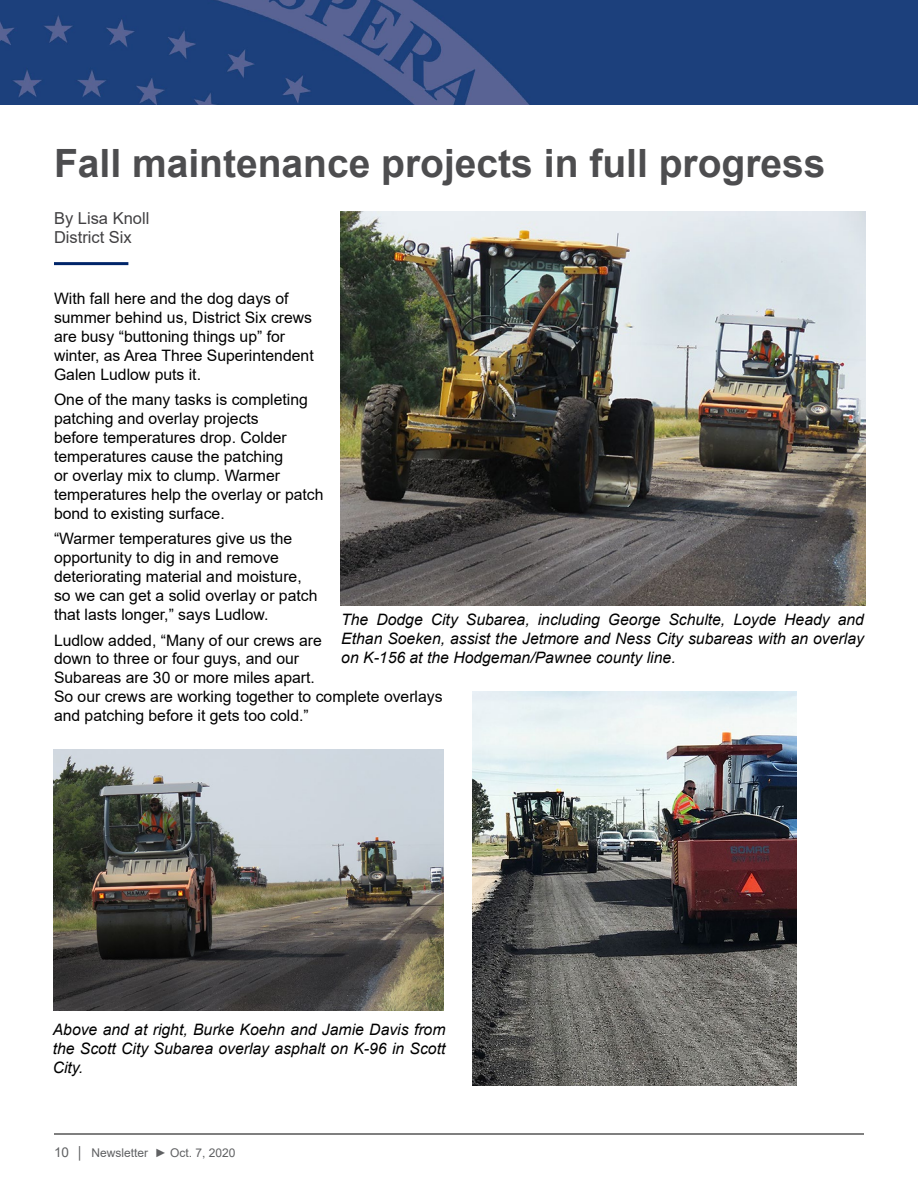
<style>
.page{position:relative;width:918px;height:1188px;background:#fff}
.page>*{position:absolute;margin:0;border:0;box-sizing:border-box;transform-origin:0 0}
.t1{font:700 39px "Arial";color:#4d4d4f}
.t2{font:16.5px/19.8px "Arial";color:#414042}
.t3{font:15.75px/18.9px "Arial";color:#000}
.t4{font:italic 15.75px/18.9px "Arial";color:#000;text-align:justify}
.t5{font:12px "Arial";color:#606163}
.s1{font-size:13.5px}
</style>
<div class="page">
<hr style="left:54px;top:1134px;width:810px;height:1px;background:#000">
<img style="left:0;top:0;width:710px;height:105px">
<div style="left:710px;top:0;width:208px;height:105px;background:#1c407c"></div>
<hr style="left:54px;top:262px;width:74px;height:3px;background:#002569">
<img style="left:340px;top:212px;width:525px;height:394px">
<img style="left:54px;top:749px;width:390px;height:262px">
<img style="left:472px;top:692px;width:324px;height:394px">
<h1 class="t1" style="left:54px;top:136px;width:773px">Fall maintenance projects in full progress</h1>
<p class="t2" style="left:54px;top:208px;width:97px">By Lisa Knoll<br>District Six</p>
<p class="t3" style="left:54px;top:289px;width:261px">With fall here and the dog days of summer behind us, District Six crews are busy “buttoning things up” for winter, as Area Three Superintendent<br>Galen Ludlow puts it.</p>
<p class="t3" style="left:54px;top:390px;width:271px">One of the many tasks is completing patching and overlay projects<br>before temperatures drop. Colder temperatures cause the patching<br>or overlay mix to clump. Warmer temperatures help the overlay or patch bond to existing surface.</p>
<p class="t3" style="left:54px;top:529px;width:265px">“Warmer temperatures give us the opportunity to dig in and remove deteriorating material and moisture, so we can get a solid overlay or patch that lasts longer,” says Ludlow.</p>
<p class="t3" style="left:54px;top:630px;width:390px">Ludlow added, “Many of our crews are<br>down to three or four guys, and our<br>Subareas are 30 or more miles apart.<br>So our crews are working together to complete overlays and patching before it gets too cold.”</p>
<p class="t4" style="left:341px;top:610px;width:524px">The Dodge City Subarea, including George Schulte, Loyde Heady and Ethan Soeken, assist the Jetmore and Ness City subareas with an overlay on K-156 at the Hodgeman/Pawnee county line.</p>
<p class="t4" style="left:53px;top:1021px;width:394px">Above and at right, Burke Koehn and Jamie Davis from the Scott City Subarea overlay asphalt on K-96 in Scott City.</p>
<p class="t5" style="left:54px;top:1144px;width:183px"><span class="s1">10</span> │ Newsletter ► Oct. 7, 2020</p>
</div>
